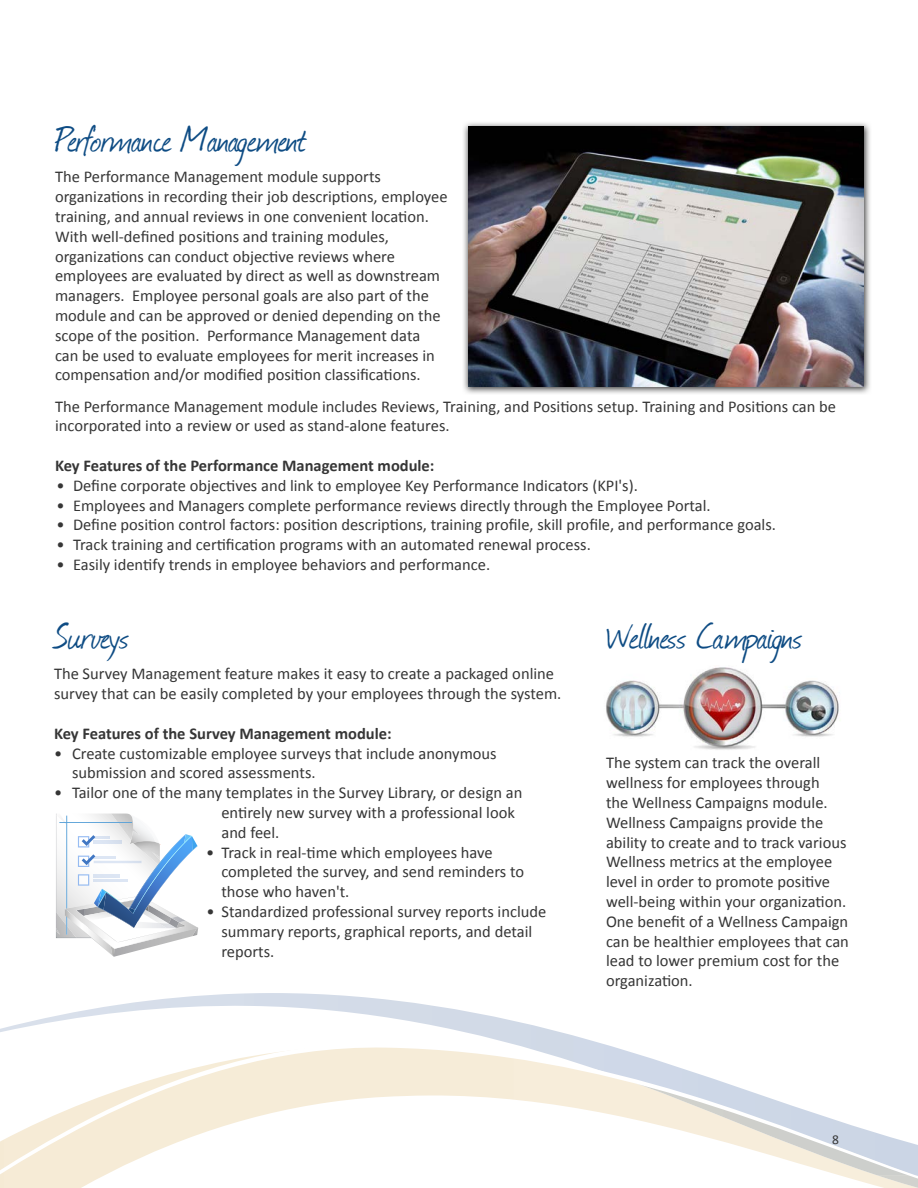
<style>
.page{position:relative;width:918px;height:1188px;background:#fff}
.page>*{position:absolute;margin:0;border:0;box-sizing:border-box;transform-origin:0 0}
.t1{font:42px "Journal";letter-spacing:-.005em;color:#0e4c84}
.t2{font:16.5px/19.8px "Calibri";color:#363636}
.t3{font:700 16.5px "Calibri";color:#363636}
.t4{font:13.5px "Calibri";color:#363636}
</style>
<div class="page">
<img style="left:0;top:993px;width:592px;height:48px">
<svg style="left:0;top:1041px;width:918px;height:147px"></svg>
<img style="left:463px;top:122px;width:407px;height:272px">
<img style="left:468px;top:126px;width:396px;height:261px">
<svg style="left:56px;top:814px;width:142px;height:143px"></svg>
<img style="left:606px;top:667px;width:233px;height:83px">
<h1 class="t1" style="left:55px;top:111px;width:253px">Performance Management</h1>
<p class="t2" style="left:55px;top:167px;width:394px">The Performance Management module supports organizations in recording their job descriptions, employee training, and annual reviews in one convenient location.<br>With well-defined positions and training modules, organizations can conduct objective reviews where employees are evaluated by direct as well as downstream managers. Employee personal goals are also part of the module and can be approved or denied depending on the scope of the position. Performance Management data can be used to evaluate employees for merit increases in compensation and/or modified position classifications.</p>
<p class="t2" style="left:55px;top:396px;width:783px">The Performance Management module includes Reviews, Training, and Positions setup. Training and Positions can be incorporated into a review or used as stand-alone features.</p>
<p class="t3" style="left:55px;top:454px;width:381px">Key Features of the Performance Management module:</p>
<p class="t2" style="left:57px;top:475px;width:583px">• Define corporate objectives and link to employee Key Performance Indicators (KPI's).</p>
<p class="t2" style="left:57px;top:495px;width:656px">• Employees and Managers complete performance reviews directly through the Employee Portal.</p>
<p class="t2" style="left:57px;top:515px;width:721px">• Define position control factors: position descriptions, training profile, skill profile, and performance goals.</p>
<p class="t2" style="left:57px;top:534px;width:536px">• Track training and certification programs with an automated renewal process.</p>
<p class="t2" style="left:57px;top:554px;width:435px">• Easily identify trends in employee behaviors and performance.</p>
<h1 class="t1" style="left:54px;top:608px;width:77px">Surveys</h1>
<h1 class="t1" style="left:606px;top:608px;width:198px">Wellness Campaigns</h1>
<p class="t2" style="left:54px;top:664px;width:509px">The Survey Management feature makes it easy to create a packaged online survey that can be easily completed by your employees through the system.</p>
<p class="t3" style="left:54px;top:722px;width:339px">Key Features of the Survey Management module:</p>
<p class="t2" style="left:72px;top:743px;width:426px;text-indent:-18px">• Create customizable employee surveys that include anonymous submission and scored assessments.</p>
<p class="t2" style="left:221px;top:782px;width:303px;text-indent:-167px">• Tailor one of the many templates in the Survey Library, or design an entirely new survey with a professional look and feel.</p>
<p class="t2" style="left:221px;top:842px;width:304px;text-indent:-15px">• Track in real-time which employees have completed the survey, and send reminders to those who haven't.</p>
<p class="t2" style="left:221px;top:901px;width:326px;text-indent:-15px">• Standardized professional survey reports include summary reports, graphical reports, and detail reports.</p>
<p class="t2" style="left:606px;top:753px;width:244px">The system can track the overall wellness for employees through<br>the Wellness Campaigns module.<br>Wellness Campaigns provide the ability to create and to track various<br>Wellness metrics at the employee level in order to promote positive well-being within your organization.<br>One benefit of a Wellness Campaign can be healthier employees that can lead to lower premium cost for the organization.</p>
<p class="t4" style="left:832px;top:1130px;width:8px">8</p>
</div>
